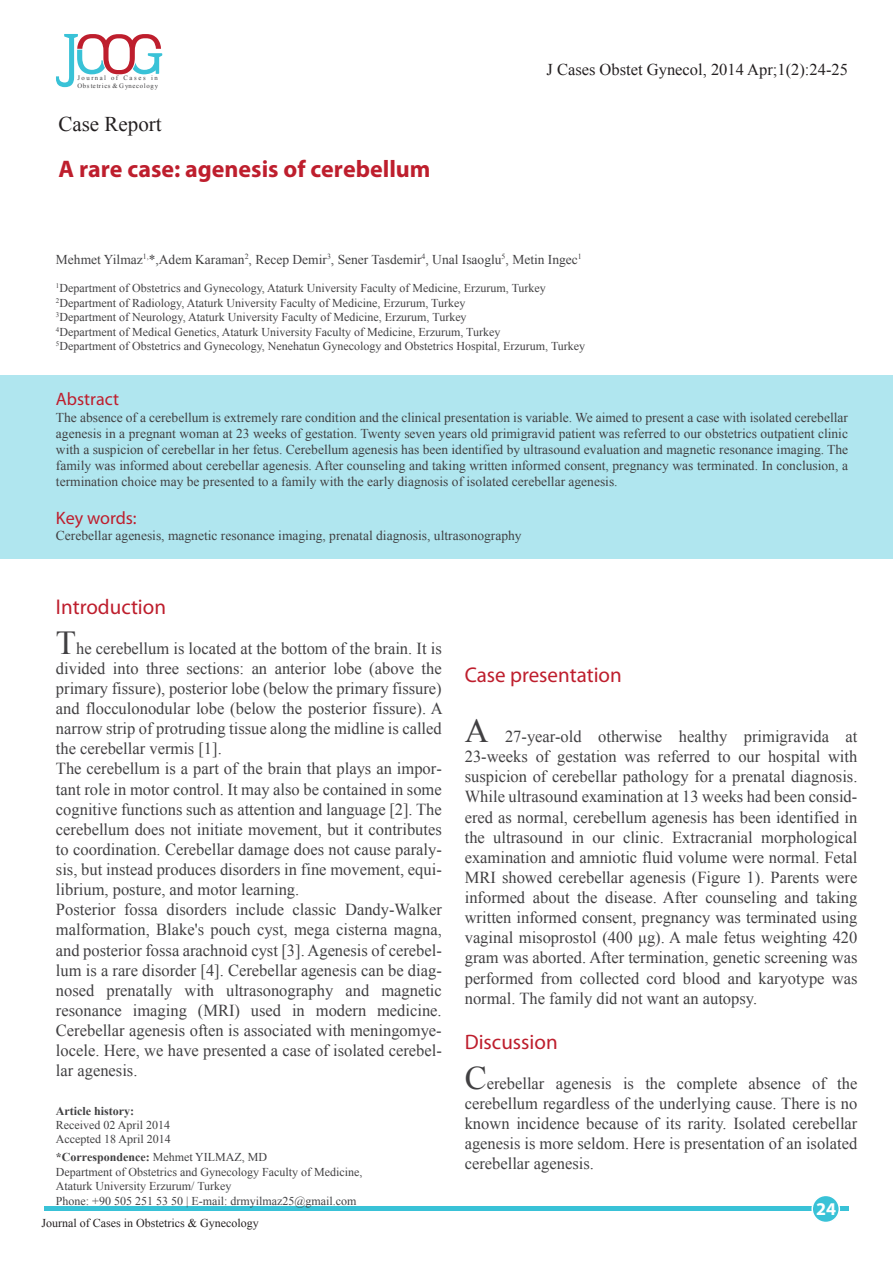
<style>
.page{position:relative;width:893px;height:1263px;background:#fff}
.page>*{position:absolute;margin:0;border:0;box-sizing:border-box;transform-origin:0 0}
.t1{font:700 24px "Myriad Pro";color:#be1e2d}
.t2{font:21.3px "Myriad Pro";color:#be1e2d}
.t3{font:21px "Myriad Pro";color:#be1e2d}
.t4{font:21px "Times New Roman";color:#231f20}
.t5{font:18px "Myriad Pro";color:#be1e2d}
.t6{font:700 18px "Myriad Pro";color:#fff}
.t7{font:16.8px/20.1px "Times New Roman";color:#414042;text-align:justify}
.t8{font:16.5px "Times New Roman";color:#231f20}
.t9{font:13.5px/16.2px "Times New Roman";color:#414042;text-align:justify}
.t10{font:12px/14.4px "Times New Roman";color:#414042}
.t11{font:12px "Times New Roman";color:#231f20}
.t12{font:700 12px "Times New Roman";color:#414042}
.t13{font:6.75px/7.2px "Times New Roman";letter-spacing:.11em;color:#414042}
.s1{font-size:33.6px}
.s2{font-weight:700}
.s3{font-size:33px}
</style>
<div class="page">
<div style="left:0;top:376px;width:893px;height:183px;background:#b0e6ef"></div>
<svg style="left:56px;top:34px;width:106px;height:53px"></svg>
<hr style="left:44px;top:1207px;width:804px;height:4px;background:#39c2d7">
<div style="left:812px;top:1195px;width:27px;height:27px;background:#39c2d7;border-radius:50%"></div>
<div style="left:811px;top:1195px;width:29px;height:28px;border:2px solid #fff;border-radius:50%"></div>
<p class="t13" style="left:78px;top:74px;width:82px">Journal of Cases in<br>Obstetrics &amp;Gynecology</p>
<p class="t4" style="left:58px;top:109px;width:105px">Case Report</p>
<h1 class="t1" style="left:58px;top:153px;width:374px">A rare case: agenesis of cerebellum</h1>
<p class="t8" style="left:546px;top:58px;width:303px">J Cases Obstet Gynecol, 2014 Apr;1(2):24-25</p>
<p class="t9" style="left:56px;top:251px;width:527px">Mehmet Yilmaz<sup>1,</sup>*,Adem Karaman<sup>2</sup>, Recep Demir<sup>3</sup>, Sener Tasdemir<sup>4</sup>, Unal Isaoglu<sup>5</sup>, Metin Ingec<sup>1</sup></p>
<p class="t10" style="left:56px;top:281px;width:531px"><sup>1</sup>Department of Obstetrics and Gynecology, Ataturk University Faculty of Medicine, Erzurum, Turkey <sup>2</sup>Department of Radiology, Ataturk University Faculty of Medicine, Erzurum, Turkey<br><sup>3</sup>Department of Neurology, Ataturk University Faculty of Medicine, Erzurum, Turkey<br><sup>4</sup>Department of Medical Genetics, Ataturk University Faculty of Medicine, Erzurum, Turkey<br><sup>5</sup>Department of Obstetrics and Gynecology, Nenehatun Gynecology and Obstetrics Hospital, Erzurum, Turkey</p>
<p class="t5" style="left:56px;top:388px;width:65px">Abstract</p>
<p class="t9" style="left:56px;top:409px;width:794px">The absence of a cerebellum is extremely rare condition and the clinical presentation is variable. We aimed to present a case with isolated cerebellar agenesis in a pregnant woman at 23 weeks of gestation. Twenty seven years old primigravid patient was referred to our obstetrics outpatient clinic with a suspicion of cerebellar in her fetus. Cerebellum agenesis has been identified by ultrasound evaluation and magnetic resonance imaging. The family was informed about cerebellar agenesis. After counseling and taking written informed consent, pregnancy was terminated. In conclusion, a termination choice may be presented to a family with the early diagnosis of isolated cerebellar agenesis.</p>
<p class="t5" style="left:56px;top:507px;width:82px">Key words:</p>
<p class="t9" style="left:56px;top:528px;width:467px">Cerebellar agenesis, magnetic resonance imaging, prenatal diagnosis, ultrasonography</p>
<p class="t2" style="left:56px;top:594px;width:112px">Introduction</p>
<p class="t7" style="left:56px;top:638px;width:388px;text-align:left"><span class="s1">T</span>he cerebellum is located at the bottom of the brain. It is divided into three sections: an anterior lobe (above the primary fissure), posterior lobe (below the primary fissure) and flocculonodular lobe (below the posterior fissure). A narrow strip of protruding tissue along the midline is called the cerebellar vermis [1].<br>The cerebellum is a part of the brain that plays an impor&shy;tant role in motor control. It may also be contained in some cognitive functions such as attention and language [2]. The cerebellum does not initiate movement, but it contributes to coordination. Cerebellar damage does not cause paraly&shy;sis, but instead produces disorders in fine movement, equi&shy;librium, posture, and motor learning.<br>Posterior fossa disorders include classic Dandy-Walker malformation, Blake's pouch cyst, mega cisterna magna, and posterior fossa arachnoid cyst [3]. Agenesis of cerebel&shy;lum is a rare disorder [4]. Cerebellar agenesis can be diag&shy;nosed prenatally with ultrasonography and magnetic resonance imaging (MRI) used in modern medicine.<br>Cerebellar agenesis often is associated with meningomye&shy;locele. Here, we have presented a case of isolated cerebel&shy;lar agenesis.</p>
<p class="t12" style="left:56px;top:1102px;width:80px">Article history:</p>
<p class="t10" style="left:56px;top:1117px;width:116px">Received 02 April 2014<br>Accepted 18 April 2014</p>
<p class="t10" style="left:56px;top:1150px;width:308px"><span class="s2">*Correspondence:</span> Mehmet YILMAZ, MD<br>Department of Obstetrics and Gynecology Faculty of Medicine, Ataturk University Erzurum/ Turkey<br>Phone: +90 505 251 53 50 | E-mail: drmyilmaz25@gmail.com</p>
<p class="t11" style="left:42px;top:1215px;width:219px">Journal of Cases in Obstetrics &amp; Gynecology</p>
<p class="t2" style="left:465px;top:662px;width:159px">Case presentation</p>
<p class="t7" style="left:465px;top:726px;width:394px"><span class="s1">A</span> 27-year-old otherwise healthy primigravida at 23-weeks of gestation was referred to our hospital with suspicion of cerebellar pathology for a prenatal diagnosis.<br>While ultrasound examination at 13 weeks had been consid&shy;ered as normal, cerebellum agenesis has been identified in the ultrasound in our clinic. Extracranial morphological examination and amniotic fluid volume were normal. Fetal MRI showed cerebellar agenesis (Figure 1). Parents were informed about the disease. After counseling and taking written informed consent, pregnancy was terminated using vaginal misoprostol (400 μg). A male fetus weighting 420 gram was aborted. After termination, genetic screening was performed from collected cord blood and karyotype was normal. The family did not want an autopsy.</p>
<p class="t3" style="left:465px;top:1029px;width:94px">Discussion</p>
<p class="t7" style="left:465px;top:1073px;width:394px"><span class="s3">C</span>erebellar agenesis is the complete absence of the cerebellum regardless of the underlying cause. There is no known incidence because of its rarity. Isolated cerebellar agenesis is more seldom. Here is presentation of an isolated cerebellar agenesis.</p>
<p class="t6" style="left:816px;top:1197px;width:21px">24</p>
</div>
